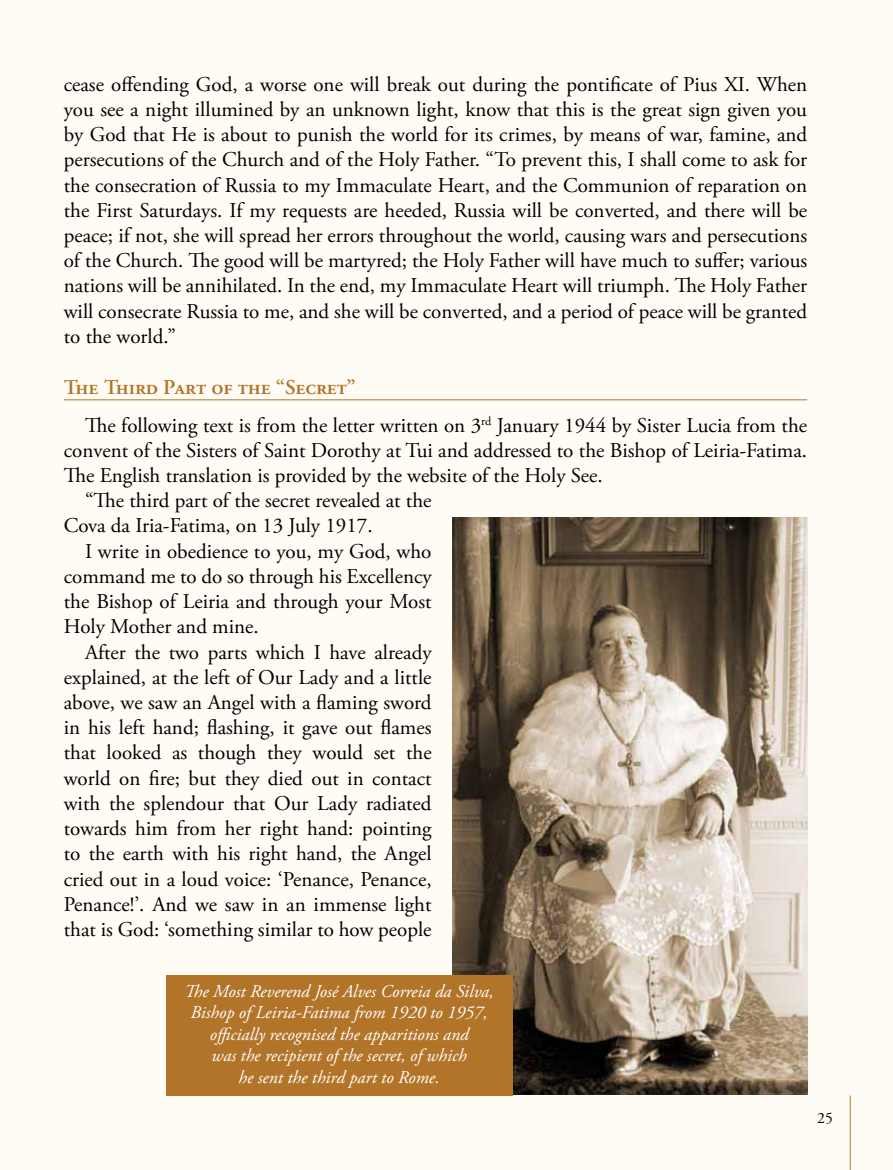
<style>
.page{position:relative;width:893px;height:1170px;background:#fff}
.page>*{position:absolute;margin:0;border:0;box-sizing:border-box;transform-origin:0 0}
.t1{font:21px/25.2px "Adobe Garamond Pro";letter-spacing:-.01em;color:#000;text-align:justify}
.t2{font:italic 18px/21.6px "Adobe Garamond Pro";color:#fff;text-align:center}
.t3{font:15.75px "Adobe Garamond Pro";color:#000}
.s1{font-weight:600;color:#b27429}
</style>
<div class="page">
<div style="left:0;top:0;width:893px;height:1169px;background:#fffcf5"></div>
<hr style="left:850px;top:1095px;width:1px;height:74px;background:#b27429">
<hr style="left:64px;top:399px;width:743px;height:1px;background:#b27429">
<img style="left:453px;top:518px;width:355px;height:576px">
<div style="left:166px;top:974px;width:346px;height:121px;background:#b27429"></div>
<p class="t1" style="left:64px;top:72px;width:745px">cease offending God, a worse one will break out during the pontificate of Pius XI. When you see a night illumined by an unknown light, know that this is the great sign given you by God that He is about to punish the world for its crimes, by means of war, famine, and persecutions of the Church and of the Holy Father. “To prevent this, I shall come to ask for the consecration of Russia to my Immaculate Heart, and the Communion of reparation on the First Saturdays. If my requests are heeded, Russia will be converted, and there will be peace; if not, she will spread her errors throughout the world, causing wars and persecutions of the Church. The good will be martyred; the Holy Father will have much to suffer; various nations will be annihilated. In the end, my Immaculate Heart will triumph. The Holy Father will consecrate Russia to me, and she will be converted, and a period of peace will be granted to the world.”</p>
<p class="t1" style="left:85px;top:369px;width:724px;line-height:38px;text-indent:-21px"><span class="s1">The Third Part of the “Secret”<br></span>The following text is from the letter written on 3<sup>rd</sup> January 1944 by Sister Lucia from the</p>
<p class="t1" style="left:64px;top:438px;width:745px">convent of the Sisters of Saint Dorothy at Tui and addressed to the Bishop of Leiria-Fatima.</p>
<p class="t1" style="left:64px;top:463px;width:540px">The English translation is provided by the website of the Holy See.</p>
<p class="t1" style="left:85px;top:488px;width:348px">“The third part of the secret revealed at the</p>
<p class="t1" style="left:64px;top:514px;width:310px">Cova da Iria-Fatima, on 13 July 1917.</p>
<p class="t1" style="left:85px;top:539px;width:348px">I write in obedience to you, my God, who</p>
<p class="t1" style="left:64px;top:564px;width:369px">command me to do so through his Excellency</p>
<p class="t1" style="left:64px;top:589px;width:369px">the Bishop of Leiria and through your Most</p>
<p class="t1" style="left:64px;top:614px;width:197px">Holy Mother and mine.</p>
<p class="t1" style="left:85px;top:640px;width:348px">After the two parts which I have already</p>
<p class="t1" style="left:64px;top:665px;width:369px">explained, at the left of Our Lady and a little</p>
<p class="t1" style="left:64px;top:690px;width:369px">above, we saw an Angel with a flaming sword</p>
<p class="t1" style="left:64px;top:715px;width:369px">in his left hand; flashing, it gave out flames</p>
<p class="t1" style="left:64px;top:740px;width:369px">that looked as though they would set the</p>
<p class="t1" style="left:64px;top:766px;width:369px">world on fire; but they died out in contact</p>
<p class="t1" style="left:64px;top:791px;width:369px">with the splendour that Our Lady radiated</p>
<p class="t1" style="left:64px;top:816px;width:370px">towards him from her right hand: pointing</p>
<p class="t1" style="left:64px;top:841px;width:369px">to the earth with his right hand, the Angel</p>
<p class="t1" style="left:64px;top:866px;width:369px">cried out in a loud voice: ‘Penance, Penance,</p>
<p class="t1" style="left:64px;top:892px;width:369px">Penance!’. And we saw in an immense light</p>
<p class="t1" style="left:64px;top:917px;width:369px">that is God: ‘something similar to how people</p>
<p class="t2" style="left:184px;top:980px;width:311px">The Most Reverend José Alves Correia da Silva, Bishop of Leiria-Fatima from 1920 to 1957, officially recognised the apparitions and<br>was the recipient of the secret, of which<br>he sent the third part to Rome.</p>
<p class="t3" style="left:817px;top:1107px;width:17px">25</p>
</div>
